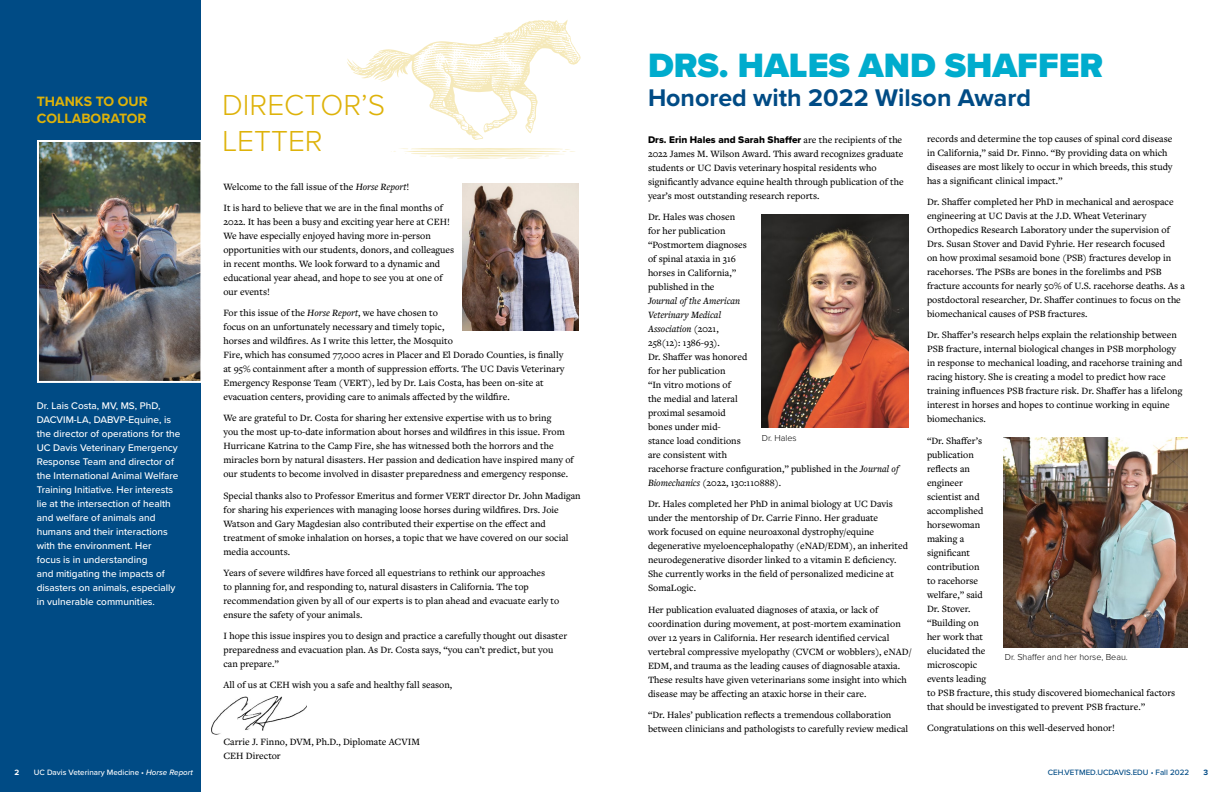
<style>
.page{position:relative;width:1224px;height:792px;background:#fff}
.page>*{position:absolute;margin:0;border:0;box-sizing:border-box;transform-origin:0 0}
.Headline_40___all_ca{font:900 35px "Proxima Nova";color:#00accd}
.t1{font:300 30px/36px "Proxima Nova";color:#deb209}
.Headline_23{font:700 25px "Proxima Nova";color:#004b85}
.t2{font:700 14px/16.8px "Proxima Nova";color:#deb209}
.Body_text{font:500 10px/14px "Freight Text Pro";color:#000}
.t3{font:500 10px/14px "Proxima Nova";color:#fff}
.t4{font:300 9px "Proxima Nova";color:#000}
.t5{font:500 8px "Proxima Nova";color:#fff}
.t6{font:500 8px "Proxima Nova";color:#004b85}
.t7{font:700 8px "Proxima Nova";color:#004b85}
.t8{font:700 8px "Proxima Nova";color:#fff}
.s1{font-style:italic}
.s2{font-family:"Proxima Nova Extrabld";font-weight:400}
</style>
<div class="page">
<img style="left:212px;top:696px;width:95px;height:39px">
<svg style="left:347px;top:20px;width:234px;height:139px"></svg>
<div style="left:0;top:0;width:200px;height:792px;background:#004b85"></div>
<img style="left:40px;top:143px;width:159px;height:237px">
<div style="left:37px;top:140px;width:165px;height:243px;border:2px solid #fff"></div>
<img style="left:462px;top:184px;width:116px;height:147px">
<img style="left:762px;top:214px;width:147px;height:214px">
<img style="left:1004px;top:438px;width:184px;height:209px">
<p class="t2" style="left:37px;top:93px;width:113px">THANKS TO OUR<br>COLLABORATOR</p>
<p class="t3" style="left:37px;top:398px;width:145px">Dr. Lais Costa, MV, MS, PhD,<br>DACVIM-LA, DABVP-Equine, is the director of operations for the<br>UC Davis Veterinary Emergency<br>Response Team and director of the International Animal Welfare<br>Training Initiative. Her interests lie at the intersection of health and welfare of animals and humans and their interactions with the environment. Her<br>focus is in understanding<br>and mitigating the impacts of disasters on animals, especially in vulnerable communities.</p>
<p class="t8" style="left:15px;top:767px;width:6px">2</p>
<p class="t5" style="left:34px;top:767px;width:161px">UC Davis Veterinary Medicine • <span class="s1">Horse Report</span></p>
<p class="t1" style="left:222px;top:86px;width:165px">DIRECTOR’S<br>LETTER</p>
<p class="Body_text" style="left:223px;top:179px;width:187px">Welcome to the fall issue of the <span class="s1">Horse Report</span>!</p>
<p class="Body_text" style="left:223px;top:200px;width:232px">It is hard to believe that we are in the final months of 2022. It has been a busy and exciting year here at CEH!<br>We have especially enjoyed having more in-person opportunities with our students, donors, and colleagues in recent months. We look forward to a dynamic and educational year ahead, and hope to see you at one of our events!</p>
<p class="Body_text" style="left:223px;top:306px;width:342px">For this issue of the <span class="s1">Horse Report</span>, we have chosen to<br>focus on an unfortunately necessary and timely topic,<br>horses and wildfires. As I write this letter, the Mosquito<br>Fire, which has consumed 77,000 acres in Placer and El Dorado Counties, is finally at 95% containment after a month of suppression efforts. The UC Davis Veterinary Emergency Response Team (VERT), led by Dr. Lais Costa, has been on-site at evacuation centers, providing care to animals affected by the wildfire.</p>
<p class="Body_text" style="left:223px;top:411px;width:352px">We are grateful to Dr. Costa for sharing her extensive expertise with us to bring<br>you the most up-to-date information about horses and wildfires in this issue. From Hurricane Katrina to the Camp Fire, she has witnessed both the horrors and the miracles born by natural disasters. Her passion and dedication have inspired many of our students to become involved in disaster preparedness and emergency response.</p>
<p class="Body_text" style="left:223px;top:488px;width:359px">Special thanks also to Professor Emeritus and former VERT director Dr. John Madigan for sharing his experiences with managing loose horses during wildfires. Drs. Joie Watson and Gary Magdesian also contributed their expertise on the effect and treatment of smoke inhalation on horses, a topic that we have covered on our social media accounts.</p>
<p class="Body_text" style="left:223px;top:565px;width:337px">Years of severe wildfires have forced all equestrians to rethink our approaches<br>to planning for, and responding to, natural disasters in California. The top recommendation given by all of our experts is to plan ahead and evacuate early to ensure the safety of your animals.</p>
<p class="Body_text" style="left:223px;top:628px;width:345px">I hope this issue inspires you to design and practice a carefully thought out disaster preparedness and evacuation plan. As Dr. Costa says, “you can’t predict, but you can prepare.”</p>
<p class="Body_text" style="left:223px;top:678px;width:230px">All of us at CEH wish you a safe and healthy fall season,</p>
<p class="Body_text" style="left:223px;top:734px;width:198px">Carrie J. Finno, DVM, Ph.D., Diplomate ACVIM<br>CEH Director</p>
<p class="Headline_40___all_ca" style="left:648px;top:40px;width:457px">DRS. HALES AND SHAFFER</p>
<p class="Headline_23" style="left:648px;top:80px;width:385px">Honored with 2022 Wilson Award</p>
<p class="Body_text" style="left:927px;top:131px;width:247px">records and determine the top causes of spinal cord disease in California,” said Dr. Finno. “By providing data on which diseases are most likely to occur in which breeds, this study has a significant clinical impact.”</p>
<p class="Body_text" style="left:927px;top:195px;width:259px">Dr. Shaffer completed her PhD in mechanical and aerospace engineering at UC Davis at the J.D. Wheat Veterinary Orthopedics Research Laboratory under the supervision of Drs. Susan Stover and David Fyhrie. Her research focused<br>on how proximal sesamoid bone (PSB) fractures develop in racehorses. The PSBs are bones in the forelimbs and PSB fracture accounts for nearly 50% of U.S. racehorse deaths. As a postdoctoral researcher, Dr. Shaffer continues to focus on the biomechanical causes of PSB fractures.</p>
<p class="Body_text" style="left:927px;top:328px;width:257px">Dr. Shaffer’s research helps explain the relationship between PSB fracture, internal biological changes in PSB morphology in response to mechanical loading, and racehorse training and racing history. She is creating a model to predict how race training influences PSB fracture risk. Dr. Shaffer has a lifelong interest in horses and hopes to continue working in equine biomechanics.</p>
<p class="Body_text" style="left:927px;top:433px;width:250px">“Dr. Shaffer’s<br>publication<br>reflects an<br>engineer<br>scientist and<br>accomplished<br>horsewoman<br>making a<br>significant<br>contribution<br>to racehorse<br>welfare,” said<br>Dr. Stover.<br>“Building on<br>her work that<br>elucidated the<br>microscopic<br>events leading<br>to PSB fracture, this study discovered biomechanical factors that should be investigated to prevent PSB fracture.”</p>
<p class="Body_text" style="left:927px;top:720px;width:189px">Congratulations on this well-deserved honor!</p>
<p class="Body_text" style="left:648px;top:132px;width:257px"><span class="s2">Drs. Erin Hales and Sarah Shaffer</span> are the recipients of the 2022 James M. Wilson Award. This award recognizes graduate students or UC Davis veterinary hospital residents who significantly advance equine health through publication of the year’s most outstanding research reports.</p>
<p class="Body_text" style="left:648px;top:210px;width:252px">Dr. Hales was chosen<br>for her publication<br>“Postmortem diagnoses<br>of spinal ataxia in 316<br>horses in California,”<br>published in the<br><span class="s1">Journal of the American<br>Veterinary Medical<br>Association</span> (2021,<br>258(12): 1386-93).<br>Dr. Shaffer was honored<br>for her publication<br>“In vitro motions of<br>the medial and lateral<br>proximal sesamoid<br>bones under mid-<br>stance load conditions<br>are consistent with<br>racehorse fracture configuration,” published in the <span class="s1">Journal of<br>Biomechanics</span> (2022, 130:110888).</p>
<p class="Body_text" style="left:648px;top:497px;width:261px">Dr. Hales completed her PhD in animal biology at UC Davis under the mentorship of Dr. Carrie Finno. Her graduate<br>work focused on equine neuroaxonal dystrophy/equine degenerative myeloencephalopathy (eNAD/EDM), an inherited neurodegenerative disorder linked to a vitamin E deficiency.<br>She currently works in the field of personalized medicine at SomaLogic.</p>
<p class="Body_text" style="left:648px;top:602px;width:265px">Her publication evaluated diagnoses of ataxia, or lack of coordination during movement, at post-mortem examination over 12 years in California. Her research identified cervical vertebral compressive myelopathy (CVCM or wobblers), eNAD/ EDM, and trauma as the leading causes of diagnosable ataxia.<br>These results have given veterinarians some insight into which disease may be affecting an ataxic horse in their care.</p>
<p class="Body_text" style="left:648px;top:707px;width:262px">“Dr. Hales’ publication reflects a tremendous collaboration between clinicians and pathologists to carefully review medical</p>
<p class="t4" style="left:762px;top:432px;width:36px">Dr. Hales</p>
<p class="t4" style="left:1005px;top:650px;width:125px">Dr. Shaffer and her horse, Beau.</p>
<p class="t6" style="left:1048px;top:766px;width:143px">CEH.VETMED.UCDAVIS.EDU • Fall 2022</p>
<p class="t7" style="left:1204px;top:766px;width:6px">3</p>
</div>
